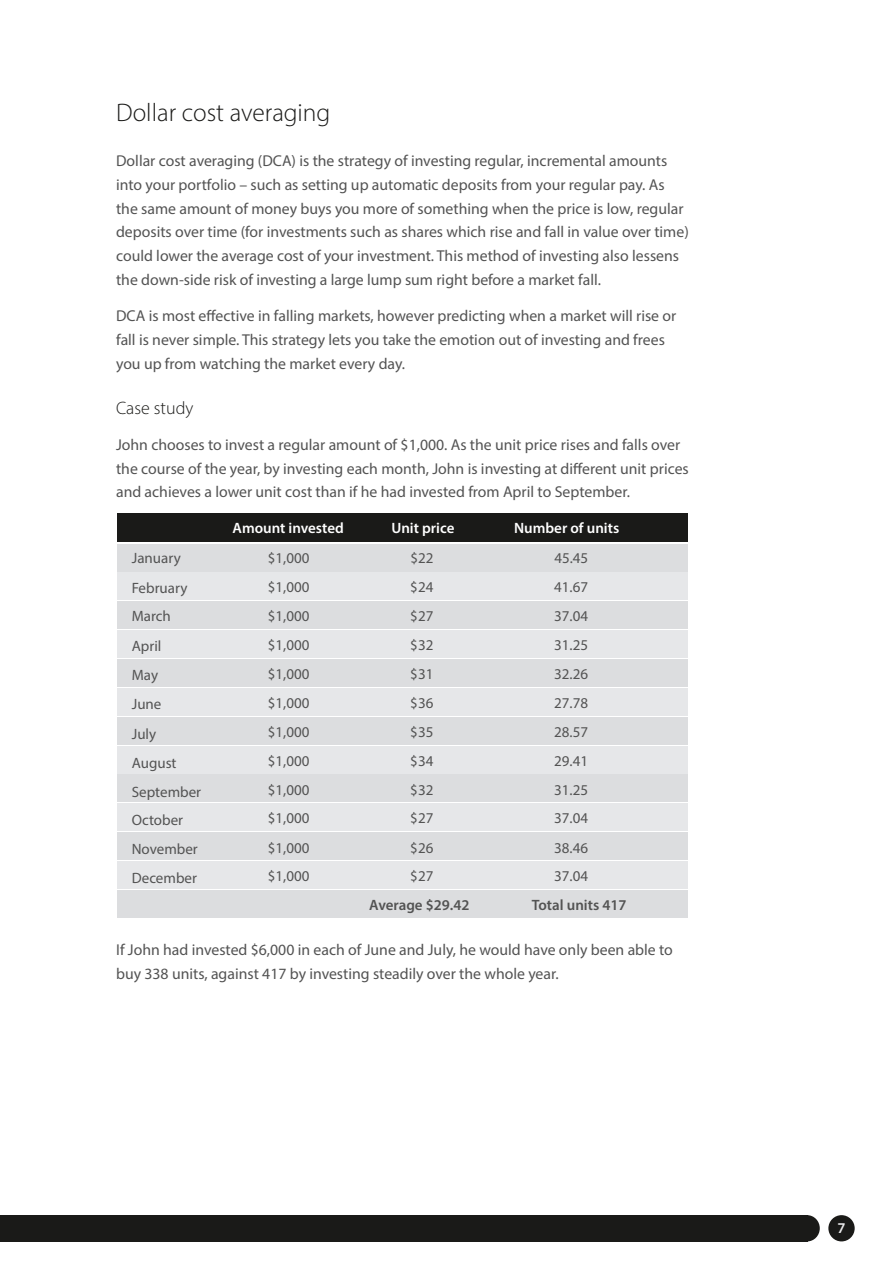
<style>
.page{position:relative;width:893px;height:1263px;background:#fff}
.page>*{position:absolute;margin:0;border:0;box-sizing:border-box;transform-origin:0 0}
.t1{font:300 25.5px "Myriad Pro";color:#1a1a18}
.t2{font:300 18px "Myriad Pro";color:#1a1a18}
.t3{font:15.75px/23.7px "Myriad Pro";color:#535353}
.t4{font:15px "Myriad Pro";color:#535353}
.t5{font:600 15px "Myriad Pro";color:#fff}
.t6{font:600 15px "Myriad Pro";color:#535353}
.t7{font:600 15px "Myriad Pro";color:#ebebec}
</style>
<div class="page">
<div style="left:0;top:1215px;width:807px;height:26px;background:#1a1a18"></div>
<div style="left:794px;top:1215px;width:26px;height:26px;background:#1a1a18;border-radius:50%"></div>
<div style="left:828px;top:1215px;width:27px;height:26px;background:#1a1a18;border-radius:50%"></div>
<div style="left:117px;top:513px;width:571px;height:29px;background:#1a1a18"></div>
<div style="left:117px;top:544px;width:571px;height:27px;background:#dcdddf"></div>
<div style="left:117px;top:717px;width:571px;height:27px;background:#dcdddf"></div>
<div style="left:117px;top:573px;width:571px;height:27px;background:#e6e7e9"></div>
<div style="left:117px;top:746px;width:571px;height:27px;background:#e6e7e9"></div>
<div style="left:117px;top:601px;width:571px;height:28px;background:#dcdddf"></div>
<div style="left:117px;top:775px;width:571px;height:27px;background:#dcdddf"></div>
<div style="left:117px;top:832px;width:571px;height:28px;background:#dcdddf"></div>
<div style="left:117px;top:630px;width:571px;height:28px;background:#e6e7e9"></div>
<div style="left:117px;top:804px;width:571px;height:27px;background:#e6e7e9"></div>
<div style="left:117px;top:861px;width:571px;height:27px;background:#e6e7e9"></div>
<div style="left:117px;top:659px;width:571px;height:27px;background:#dcdddf"></div>
<div style="left:117px;top:890px;width:571px;height:27px;background:#dcdddf"></div>
<div style="left:117px;top:688px;width:571px;height:27px;background:#e6e7e9"></div>
<h1 class="t1" style="left:116px;top:97px;width:216px">Dollar cost averaging</h1>
<p class="t3" style="left:116px;top:149px;width:574px">Dollar cost averaging (DCA) is the strategy of investing regular, incremental amounts into your portfolio – such as setting up automatic deposits from your regular pay. As the same amount of money buys you more of something when the price is low, regular deposits over time (for investments such as shares which rise and fall in value over time) could lower the average cost of your investment. This method of investing also lessens the down-side risk of investing a large lump sum right before a market fall.</p>
<p class="t3" style="left:116px;top:304px;width:562px">DCA is most effective in falling markets, however predicting when a market will rise or fall is never simple. This strategy lets you take the emotion out of investing and frees you up from watching the market every day.</p>
<p class="t2" style="left:116px;top:397px;width:79px">Case study</p>
<p class="t3" style="left:116px;top:433px;width:574px">John chooses to invest a regular amount of $1,000. As the unit price rises and falls over the course of the year, by investing each month, John is investing at different unit prices and achieves a lower unit cost than if he had invested from April to September.</p>
<p class="t5" style="left:233px;top:519px;width:113px">Amount invested</p>
<p class="t5" style="left:391px;top:519px;width:65px">Unit price</p>
<p class="t5" style="left:514px;top:519px;width:107px">Number of units</p>
<p class="t4" style="left:132px;top:549px;width:50px">January</p>
<p class="t4" style="left:268px;top:549px;width:43px">$1,000</p>
<p class="t4" style="left:410px;top:549px;width:25px">$22</p>
<p class="t4" style="left:554px;top:549px;width:35px">45.45</p>
<p class="t4" style="left:132px;top:578px;width:57px">February</p>
<p class="t4" style="left:268px;top:578px;width:43px">$1,000</p>
<p class="t4" style="left:410px;top:578px;width:25px">$24</p>
<p class="t4" style="left:554px;top:578px;width:35px">41.67</p>
<p class="t4" style="left:132px;top:607px;width:41px">March</p>
<p class="t4" style="left:268px;top:606px;width:43px">$1,000</p>
<p class="t4" style="left:410px;top:606px;width:25px">$27</p>
<p class="t4" style="left:554px;top:606px;width:35px">37.04</p>
<p class="t4" style="left:132px;top:637px;width:31px">April</p>
<p class="t4" style="left:268px;top:636px;width:43px">$1,000</p>
<p class="t4" style="left:410px;top:636px;width:25px">$32</p>
<p class="t4" style="left:554px;top:636px;width:35px">31.25</p>
<p class="t4" style="left:132px;top:665px;width:28px">May</p>
<p class="t4" style="left:268px;top:664px;width:43px">$1,000</p>
<p class="t4" style="left:410px;top:664px;width:25px">$31</p>
<p class="t4" style="left:554px;top:664px;width:35px">32.26</p>
<p class="t4" style="left:132px;top:695px;width:31px">June</p>
<p class="t4" style="left:268px;top:694px;width:43px">$1,000</p>
<p class="t4" style="left:410px;top:694px;width:25px">$36</p>
<p class="t4" style="left:554px;top:694px;width:35px">27.78</p>
<p class="t4" style="left:132px;top:724px;width:26px">July</p>
<p class="t4" style="left:268px;top:723px;width:43px">$1,000</p>
<p class="t4" style="left:410px;top:723px;width:25px">$35</p>
<p class="t4" style="left:554px;top:723px;width:35px">28.57</p>
<p class="t4" style="left:132px;top:753px;width:46px">August</p>
<p class="t4" style="left:268px;top:752px;width:43px">$1,000</p>
<p class="t4" style="left:410px;top:752px;width:25px">$34</p>
<p class="t4" style="left:554px;top:752px;width:35px">29.41</p>
<p class="t4" style="left:132px;top:782px;width:71px">September</p>
<p class="t4" style="left:268px;top:781px;width:43px">$1,000</p>
<p class="t4" style="left:410px;top:781px;width:25px">$32</p>
<p class="t4" style="left:554px;top:781px;width:35px">31.25</p>
<p class="t4" style="left:132px;top:811px;width:53px">October</p>
<p class="t4" style="left:268px;top:809px;width:43px">$1,000</p>
<p class="t4" style="left:410px;top:809px;width:25px">$27</p>
<p class="t4" style="left:554px;top:809px;width:35px">37.04</p>
<p class="t4" style="left:132px;top:840px;width:68px">November</p>
<p class="t4" style="left:268px;top:838px;width:43px">$1,000</p>
<p class="t4" style="left:410px;top:838px;width:25px">$26</p>
<p class="t4" style="left:554px;top:838px;width:35px">38.46</p>
<p class="t4" style="left:132px;top:868px;width:67px">December</p>
<p class="t4" style="left:268px;top:866px;width:43px">$1,000</p>
<p class="t4" style="left:410px;top:866px;width:25px">$27</p>
<p class="t4" style="left:554px;top:866px;width:35px">37.04</p>
<p class="t6" style="left:369px;top:895px;width:102px">Average $29.42</p>
<p class="t6" style="left:532px;top:895px;width:96px">Total units 417</p>
<p class="t3" style="left:116px;top:937px;width:558px">If John had invested $6,000 in each of June and July, he would have only been able to buy 338 units, against 417 by investing steadily over the whole year.</p>
<p class="t7" style="left:837px;top:1219px;width:10px">7</p>
</div>
